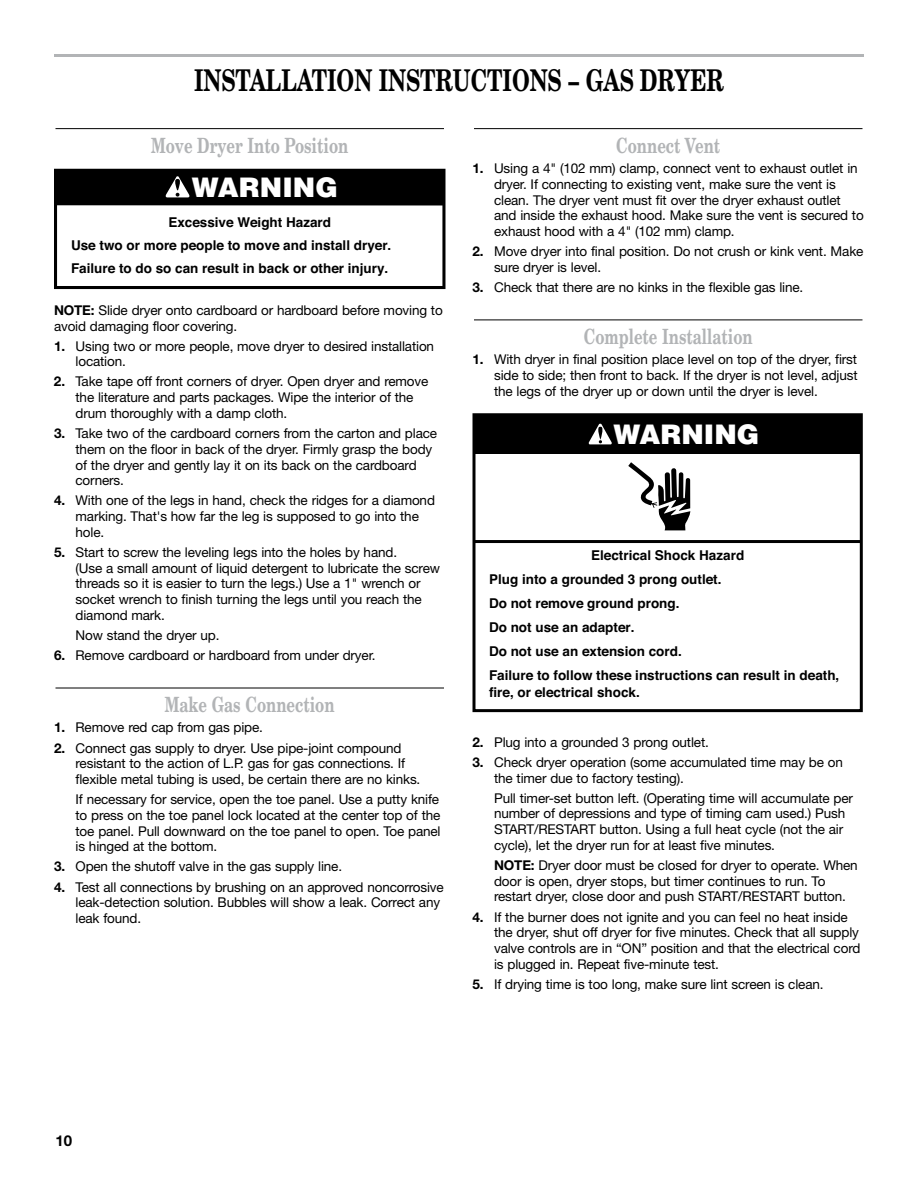
<style>
.page{position:relative;width:918px;height:1188px;background:#fff}
.page>*{position:absolute;margin:0;border:0;box-sizing:border-box;transform-origin:0 0}
.t1{font:700 30px "New Century Schlbk";color:#000;scale:.71 1}
.t2{font:900 27px "Helvetica";color:#fff}
.t3{font:700 21px "New Century Schlbk";color:#b2b4b6;scale:.71 1}
.t4{font:700 15px "Helvetica Neue";color:#000}
.t5{font:13.5px/15.8px "Helvetica Neue";letter-spacing:-.01em;color:#000}
.t6{font:700 13.5px/24px "Helvetica";color:#000}
.s1{font-weight:700}
</style>
<div class="page">
<hr style="left:54px;top:54px;width:810px;height:3px;background:#b2b4b6">
<hr style="left:56px;top:688px;width:388px;height:1px;background:#000">
<hr style="left:56px;top:128px;width:388px;height:1px;background:#000">
<div style="left:54px;top:169px;width:391px;height:120px;border:3px solid #000"></div>
<div style="left:56px;top:169px;width:388px;height:36px;background:#000"></div>
<svg style="left:165px;top:176px;width:25px;height:21px"></svg>
<hr style="left:474px;top:320px;width:388px;height:1px;background:#000">
<hr style="left:474px;top:128px;width:388px;height:1px;background:#000">
<svg style="left:628px;top:462px;width:62px;height:68px"></svg>
<div style="left:474px;top:415px;width:387px;height:39px;background:#000"></div>
<hr style="left:474px;top:540px;width:387px;height:3px;background:#000">
<svg style="left:588px;top:424px;width:24px;height:20px"></svg>
<div style="left:472px;top:413px;width:391px;height:299px;border:3px solid #000"></div>
<h1 class="t1" style="left:194px;top:61px;width:748px">INSTALLATION INSTRUCTIONS – GAS DRYER</h1>
<h3 class="t3" style="left:151px;top:132px;width:279px">Move Dryer Into Position</h3>
<h2 class="t2" style="left:192px;top:170px;width:148px">WARNING</h2>
<p class="t6" style="left:71px;top:211px;width:322px;line-height:23.2px;text-indent:97px">Excessive Weight Hazard<br>Use two or more people to move and install dryer.<br>Failure to do so can result in back or other injury.</p>
<p class="t5" style="left:54px;top:302px;width:390px"><span class="s1">NOTE:</span> Slide dryer onto cardboard or hardboard before moving to avoid damaging floor covering.</p>
<p class="t5" style="left:76px;top:338px;width:360px;text-indent:-22px"><span class="s1">1.</span> Using two or more people, move dryer to desired installation location.</p>
<p class="t5" style="left:76px;top:374px;width:354px;text-indent:-22px"><span class="s1">2.</span> Take tape off front corners of dryer. Open dryer and remove the literature and parts packages. Wipe the interior of the drum thoroughly with a damp cloth.</p>
<p class="t5" style="left:76px;top:425px;width:363px;text-indent:-22px"><span class="s1">3.</span> Take two of the cardboard corners from the carton and place them on the floor in back of the dryer. Firmly grasp the body of the dryer and gently lay it on its back on the cardboard corners.</p>
<p class="t5" style="left:76px;top:493px;width:361px;text-indent:-22px"><span class="s1">4.</span> With one of the legs in hand, check the ridges for a diamond marking. That's how far the leg is supposed to go into the hole.</p>
<p class="t5" style="left:76px;top:544px;width:366px;text-indent:-22px"><span class="s1">5.</span> Start to screw the leveling legs into the holes by hand.<br>(Use a small amount of liquid detergent to lubricate the screw threads so it is easier to turn the legs.) Use a 1" wrench or socket wrench to finish turning the legs until you reach the diamond mark.</p>
<p class="t5" style="left:76px;top:627px;width:145px">Now stand the dryer up.</p>
<p class="t5" style="left:54px;top:647px;width:323px"><span class="s1">6.</span> Remove cardboard or hardboard from under dryer.</p>
<h3 class="t3" style="left:165px;top:691px;width:241px">Make Gas Connection</h3>
<p class="t5" style="left:54px;top:720px;width:211px"><span class="s1">1.</span> Remove red cap from gas pipe.</p>
<p class="t5" style="left:76px;top:740px;width:346px;text-indent:-22px"><span class="s1">2.</span> Connect gas supply to dryer. Use pipe-joint compound resistant to the action of L.P. gas for gas connections. If flexible metal tubing is used, be certain there are no kinks.</p>
<p class="t5" style="left:76px;top:791px;width:367px;text-align:justify">If necessary for service, open the toe panel. Use a putty knife to press on the toe panel lock located at the center top of the toe panel. Pull downward on the toe panel to open. Toe panel is hinged at the bottom.</p>
<p class="t5" style="left:54px;top:859px;width:290px"><span class="s1">3.</span> Open the shutoff valve in the gas supply line.</p>
<p class="t5" style="left:76px;top:879px;width:370px;text-indent:-22px"><span class="s1">4.</span> Test all connections by brushing on an approved noncorrosive leak-detection solution. Bubbles will show a leak. Correct any leak found.</p>
<h3 class="t3" style="left:616px;top:132px;width:148px">Connect Vent</h3>
<p class="t5" style="left:494px;top:160px;width:371px;text-indent:-22px"><span class="s1">1.</span> Using a 4" (102 mm) clamp, connect vent to exhaust outlet in dryer. If connecting to existing vent, make sure the vent is clean. The dryer vent must fit over the dryer exhaust outlet and inside the exhaust hood. Make sure the vent is secured to exhaust hood with a 4" (102 mm) clamp.</p>
<p class="t5" style="left:494px;top:243px;width:371px;text-indent:-22px"><span class="s1">2.</span> Move dryer into final position. Do not crush or kink vent. Make sure dryer is level.</p>
<p class="t5" style="left:472px;top:279px;width:332px"><span class="s1">3.</span> Check that there are no kinks in the flexible gas line.</p>
<h3 class="t3" style="left:584px;top:323px;width:239px">Complete Installation</h3>
<p class="t5" style="left:494px;top:351px;width:365px;text-align:justify;text-indent:-22px"><span class="s1">1.</span> With dryer in final position place level on top of the dryer, first side to side; then front to back. If the dryer is not level, adjust the legs of the dryer up or down until the dryer is level.</p>
<h2 class="t2" style="left:613px;top:416px;width:148px">WARNING</h2>
<p class="t6" style="left:489px;top:544px;width:352px;text-indent:102px">Electrical Shock Hazard<br>Plug into a grounded 3 prong outlet.<br>Do not remove ground prong.<br>Do not use an adapter.<br>Do not use an extension cord.<br>Failure to follow these instructions can result in death,</p>
<p class="t6" style="left:489px;top:680px;width:152px">fire, or electrical shock.</p>
<p class="t5" style="left:473px;top:734px;width:238px"><span class="s1">2.</span> Plug into a grounded 3 prong outlet.</p>
<p class="t5" style="left:494px;top:754px;width:350px;text-indent:-22px"><span class="s1">3.</span> Check dryer operation (some accumulated time may be on the timer due to factory testing).</p>
<p class="t5" style="left:494px;top:790px;width:361px">Pull timer-set button left. (Operating time will accumulate per number of depressions and type of timing cam used.) Push START/RESTART button. Using a full heat cycle (not the air cycle), let the dryer run for at least five minutes.</p>
<p class="t5" style="left:494px;top:857px;width:365px"><span class="s1">NOTE:</span> Dryer door must be closed for dryer to operate. When door is open, dryer stops, but timer continues to run. To restart dryer, close door and push START/RESTART button.</p>
<p class="t5" style="left:494px;top:909px;width:368px;text-indent:-22px"><span class="s1">4.</span> If the burner does not ignite and you can feel no heat inside the dryer, shut off dryer for five minutes. Check that all supply valve controls are in “ON” position and that the electrical cord is plugged in. Repeat five-minute test.</p>
<p class="t5" style="left:473px;top:976px;width:353px"><span class="s1">5.</span> If drying time is too long, make sure lint screen is clean.</p>
<p class="t4" style="left:56px;top:1132px;width:18px">10</p>
</div>
